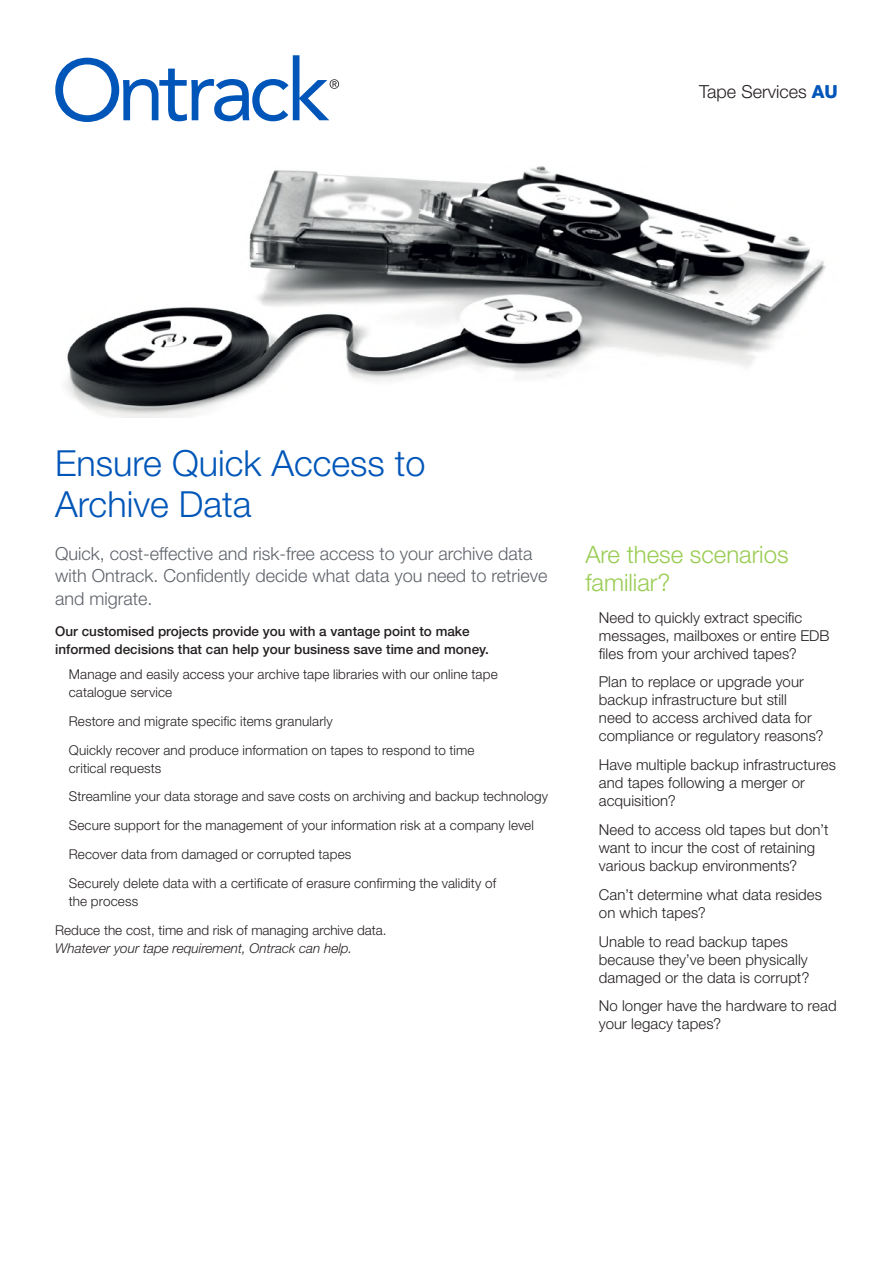
<style>
.page{position:relative;width:893px;height:1263px;background:#fff}
.page>*{position:absolute;margin:0;border:0;box-sizing:border-box;transform-origin:0 0}
.t1{font:300 36px/40.5px "Helvetica Neue LT Std";color:#0056b8}
.t2{font:300 24px/28.5px "Helvetica Neue LT Std";color:#99cc52}
.t3{font:300 18px/22.5px "Helvetica Neue LT Std";color:#5e636a}
.t4{font:300 18px "Helvetica Neue LT Std";color:#241f1f}
.t5{font:300 15px/18px "Helvetica Neue LT Std";letter-spacing:.005em;color:#241f1f}
.t6{font:300 13.5px/28.8px "Helvetica Neue LT Std";letter-spacing:.01em;color:#241f1f}
.t7{font:500 13.5px/18px "Helvetica Neue LT Std";color:#241f1f}
.t8{font:italic 300 13.5px "Helvetica Neue LT Std";color:#241f1f}
.s1{font-weight:800;color:#0056b8}
</style>
<div class="page">
<svg style="left:55px;top:55px;width:284px;height:67px"></svg>
<img style="left:65px;top:166px;width:761px;height:251px">
<p class="t4" style="left:699px;top:81px;width:140px">Tape Services <span class="s1">AU</span></p>
<h1 class="t1" style="left:55px;top:443px;width:372px">Ensure Quick Access to<br>Archive Data</h1>
<p class="t3" style="left:55px;top:542px;width:494px">Quick, cost-effective and risk-free access to your archive data with Ontrack. Confidently decide what data you need to retrieve and migrate.</p>
<p class="t7" style="left:55px;top:622px;width:435px">Our customised projects provide you with a vantage point to make informed decisions that can help your business save time and money.</p>
<p class="t6" style="left:69px;top:665px;width:430px;line-height:18px">Manage and easily access your archive tape libraries with our online tape catalogue service</p>
<p class="t6" style="left:69px;top:706px;width:407px">Restore and migrate specific items granularly<br>Quickly recover and produce information on tapes to respond to time</p>
<p class="t6" style="left:69px;top:753px;width:481px">critical requests<br>Streamline your data storage and save costs on archiving and backup technology Secure support for the management of your information risk at a company level Recover data from damaged or corrupted tapes<br>Securely delete data with a certificate of erasure confirming the validity of</p>
<p class="t6" style="left:55px;top:886px;width:333px;text-indent:14px">the process<br>Reduce the cost, time and risk of managing archive data.</p>
<p class="t8" style="left:55px;top:940px;width:299px">Whatever your tape requirement, Ontrack can help.</p>
<h2 class="t2" style="left:585px;top:539px;width:205px">Are these scenarios familiar?</h2>
<p class="t5" style="left:599px;top:608px;width:232px">Need to quickly extract specific messages, mailboxes or entire EDB files from your archived tapes?</p>
<p class="t5" style="left:599px;top:673px;width:226px">Plan to replace or upgrade your backup infrastructure but still<br>need to access archived data for compliance or regulatory reasons?</p>
<p class="t5" style="left:599px;top:755px;width:238px">Have multiple backup infrastructures and tapes following a merger or acquisition?</p>
<p class="t5" style="left:599px;top:820px;width:231px">Need to access old tapes but don’t want to incur the cost of retaining various backup environments?</p>
<p class="t5" style="left:599px;top:885px;width:225px">Can’t determine what data resides on which tapes?</p>
<p class="t5" style="left:599px;top:932px;width:212px">Unable to read backup tapes because they’ve been physically damaged or the data is corrupt?</p>
<p class="t5" style="left:599px;top:997px;width:239px">No longer have the hardware to read your legacy tapes?</p>
</div>
